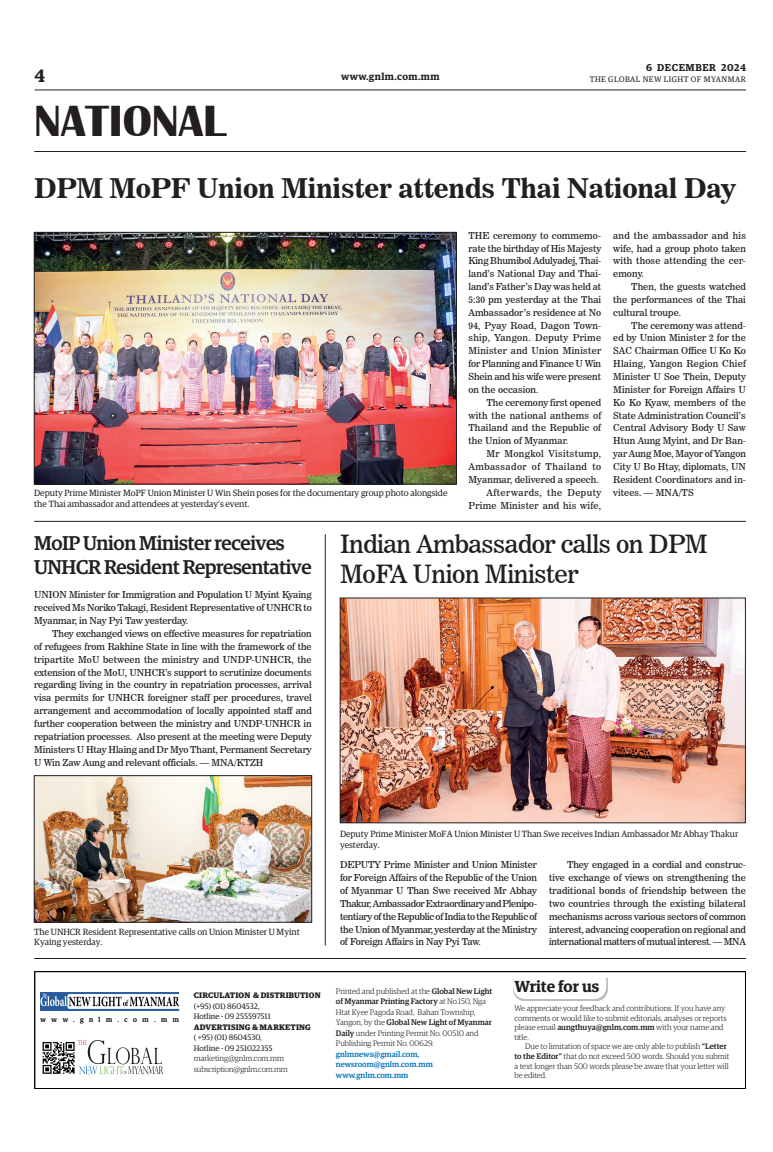
<style>
.page{position:relative;width:773px;height:1152px;background:#fff}
.page>*{position:absolute;margin:0;border:0;box-sizing:border-box;transform-origin:0 0}
.t1{font:700 45px "Britannic";color:#231f20}
._2_Clm_Head{font:27px "News 706 BT Bold C";letter-spacing:-.01em;color:#231f20}
._2_Clm_Head-2{font:25px/30px "News 706 BT Roman C";letter-spacing:-.02em;color:#231f20}
._2_Clm_Head-3{font:500 20px/24px "Guardian Egyp";letter-spacing:-.02em;color:#231f20}
.t2{font:600 18px "Guardian Egyp";color:#231f20}
.t3{font:600 16px "Guardian Egyp";letter-spacing:-.005em;color:#231f20}
.t4{font:600 10px "Guardian Egyp";letter-spacing:.04em;color:#231f20}
.t5{font:600 10px "Guardian Egyp";letter-spacing:.06em;color:#231f20}
._2nd_Body{font:9.5px/12.8px "News 706 BT Roman C";letter-spacing:.005em;color:#231f20;text-align:justify}
.Normal_Para{font:9.5px/12.9px "News 706 BT Roman C";letter-spacing:-.01em;color:#231f20;text-align:justify}
._2nd_Body-2{font:9.5px/12.9px "News 706 BT Roman C";letter-spacing:.03em;color:#231f20;text-align:right}
.t6{font:9px/10.8px "Guardian Egyp";color:#231f20}
.t7{font:300 8px/9.6px "Guardian Egyp";color:#231f20}
.t8{font:8px "Guardian Egyp";color:#231f20}
.t9{font:500 8px/10.5px "Guardian Egyp";color:#0072bc}
.t10{font:700 8px "Guardian Egyp";letter-spacing:.02em;color:#231f20}
.t11{font:8px "Guardian Egyp";letter-spacing:.06em;color:#231f20}
.t12{font:300 8px "Guardian Egyp";letter-spacing:-.02em;color:#231f20}
.t13{font:7px "Guardian Egyp";letter-spacing:.785em;color:#231f20}
.s1{font-weight:500}
</style>
<div class="page">
<hr style="left:35px;top:89px;width:711px;height:1px;background:#231f20">
<hr style="left:34px;top:151px;width:712px;height:1px;background:#231f20">
<img style="left:42px;top:1040px;width:122px;height:35px">
<div style="left:34px;top:971px;width:712px;height:118px;border:1px solid #000"></div>
<svg style="left:513px;top:978px;width:94px;height:23px"></svg>
<img style="left:41px;top:993px;width:138px;height:17px">
<hr style="left:34px;top:958px;width:712px;height:1px;background:#231f20">
<img style="left:342px;top:600px;width:401px;height:221px">
<img style="left:36px;top:234px;width:418px;height:248px">
<div style="left:34px;top:232px;width:422px;height:252px;border:1px solid #231f20"></div>
<img style="left:36px;top:778px;width:274px;height:142px">
<div style="left:34px;top:776px;width:278px;height:146px;border:1px solid #231f20"></div>
<hr style="left:34px;top:521px;width:712px;height:1px;background:#231f20">
<hr style="left:325px;top:534px;width:1px;height:411px;background:#231f20">
<h3 class="t2" style="left:35px;top:63px;width:12px">4</h3>
<h1 class="t1" style="left:34px;top:96px;width:193px">NATIONAL</h1>
<p class="t5" style="left:646px;top:60px;width:101px">6 DECEMBER 2024</p>
<p class="t4" style="left:341px;top:69px;width:100px">www.gnlm.com.mm</p>
<p class="t11" style="left:589px;top:74px;width:158px">THE GLOBAL NEW LIGHT OF MYANMAR</p>
<p class="_2_Clm_Head" style="left:34px;top:172px;width:703px">DPM MoPF Union Minister attends Thai National Day</p>
<p class="Normal_Para" style="left:468px;top:229px;width:134px">THE ceremony to commemo&shy;rate the birthday of His Majesty King Bhumibol Adulyadej, Thai&shy;land’s National Day and Thai&shy;land’s Father’s Day was held at 5:30 pm yesterday at the Thai Ambassador’s residence at No 94, Pyay Road, Dagon Town&shy;ship, Yangon. Deputy Prime Minister and Union Minister for Planning and Finance U Win Shein and his wife were present on the occasion.</p>
<p class="_2nd_Body" style="left:468px;top:396px;width:134px;text-indent:18px">The ceremony first opened with the national anthems of Thailand and the Republic of the Union of Myanmar.</p>
<p class="_2nd_Body" style="left:468px;top:447px;width:134px;text-indent:18px">Mr Mongkol Visitstump, Ambassador of Thailand to Myanmar, delivered a speech.</p>
<p class="_2nd_Body-2" style="left:468px;top:486px;width:134px">Afterwards, the Deputy<br>Prime Minister and his wife,</p>
<p class="_2nd_Body" style="left:613px;top:229px;width:134px">and the ambassador and his wife, had a group photo taken with those attending the cer&shy;emony.</p>
<p class="_2nd_Body" style="left:613px;top:280px;width:134px;text-indent:18px">Then, the guests watched the performances of the Thai cultural troupe.</p>
<p class="_2nd_Body" style="left:613px;top:319px;width:134px;text-indent:18px">The ceremony was attend&shy;ed by Union Minister 2 for the SAC Chairman Office U Ko Ko Hlaing, Yangon Region Chief Minister U Soe Thein, Deputy Minister for Foreign Affairs U Ko Ko Kyaw, members of the State Administration Council’s Central Advisory Body U Saw Htun Aung Myint, and Dr Ban&shy;yar Aung Moe, Mayor of Yangon City U Bo Htay, diplomats, UN Resident Coordinators and in&shy;vitees. — MNA/TS</p>
<p class="t6" style="left:34px;top:487px;width:415px">Deputy Prime Minister MoPF Union Minister U Win Shein poses for the documentary group photo alongside the Thai ambassador and attendees at yesterday’s event.</p>
<p class="_2_Clm_Head-3" style="left:34px;top:530px;width:279px">MoIP Union Minister receives<br>UNHCR Resident Representative</p>
<p class="Normal_Para" style="left:34px;top:589px;width:279px">UNION Minister for Immigration and Population U Myint Kyaing received Ms Noriko Takagi, Resident Representative of UNHCR to Myanmar, in Nay Pyi Taw yesterday.</p>
<p class="_2nd_Body" style="left:34px;top:627px;width:279px;text-indent:18px">They exchanged views on effective measures for repatriation of refugees from Rakhine State in line with the framework of the tripartite MoU between the ministry and UNDP-UNHCR, the extension of the MoU, UNHCR’s support to scrutinize documents regarding living in the country in repatriation processes, arrival visa permits for UNHCR foreigner staff per procedures, travel arrangement and accommodation of locally appointed staff and further cooperation between the ministry and UNDP-UNHCR in repatriation processes. Also present at the meeting were Deputy Ministers U Htay Hlaing and Dr Myo Thant, Permanent Secretary U Win Zaw Aung and relevant officials. — MNA/KTZH</p>
<p class="_2_Clm_Head-2" style="left:340px;top:529px;width:369px">Indian Ambassador calls on DPM<br>MoFA Union Minister</p>
<p class="t6" style="left:34px;top:926px;width:267px">The UNHCR Resident Representative calls on Union Minister U Myint<br>Kyaing yesterday.</p>
<p class="t13" style="left:41px;top:1014px;width:140px">www.gnlm.com.mm</p>
<p class="t10" style="left:194px;top:989px;width:128px">CIRCULATION &amp; DISTRIBUTION</p>
<p class="t8" style="left:194px;top:1001px;width:67px">(+95) (01) 8604532,</p>
<p class="t8" style="left:194px;top:1011px;width:78px">Hotline - 09 255597511</p>
<p class="t10" style="left:194px;top:1021px;width:118px">ADVERTISING &amp; MARKETING</p>
<p class="t8" style="left:194px;top:1032px;width:70px">( +95) (01) 8604530,</p>
<p class="t8" style="left:194px;top:1043px;width:80px">Hotline - 09 251022355</p>
<p class="t7" style="left:194px;top:1053px;width:92px">marketing@gnlm.com.mm</p>
<p class="t12" style="left:194px;top:1064px;width:95px">subscription@gnlm.com.mm</p>
<p class="t6" style="left:340px;top:828px;width:399px">Deputy Prime Minister MoFA Union Minister U Than Swe receives Indian Ambassador Mr Abhay Thakur yesterday.</p>
<p class="Normal_Para" style="left:340px;top:858px;width:198px">DEPUTY Prime Minister and Union Minister for Foreign Affairs of the Republic of the Union of Myanmar U Than Swe received Mr Abhay Thakur, Ambassador Extraordinary and Plenipo&shy;tentiary of the Republic of India to the Republic of the Union of Myanmar, yesterday at the Ministry of Foreign Affairs in Nay Pyi Taw.</p>
<p class="_2nd_Body" style="left:549px;top:858px;width:198px;text-indent:18px">They engaged in a cordial and construc&shy;tive exchange of views on strengthening the traditional bonds of friendship between the two countries through the existing bilateral mechanisms across various sectors of common interest, advancing cooperation on regional and international matters of mutual interest. — MNA</p>
<p class="t7" style="left:336px;top:985px;width:158px;line-height:10.5px">Printed and published at the <span class="s1">Global New Light of Myanmar Printing Factory</span> at No.150, Nga Htat Kyee Pagoda Road, Bahan Township, Yangon, by the <span class="s1">Global New Light of Myanmar Daily</span> under Printing Permit No. 00510 and Publishing Permit No. 00629.</p>
<p class="t9" style="left:336px;top:1048px;width:98px">gnlmnews@gmail.com, newsroom@gnlm.com.mm www.gnlm.com.mm</p>
<p class="t3" style="left:514px;top:974px;width:86px">Write for us</p>
<p class="t7" style="left:514px;top:1003px;width:214px">We appreciate your feedback and contributions. If you have any comments or would like to submit editorials, analyses or reports please email <span class="s1">aungthuya@gnlm.com.mm</span> with your name and title.</p>
<p class="t7" style="left:514px;top:1041px;width:216px;text-indent:11px">Due to limitation of space we are only able to publish <span class="s1">“Letter to the Editor”</span> that do not exceed 500 words. Should you submit a text longer than 500 words please be aware that your letter will be edited.</p>
</div>
